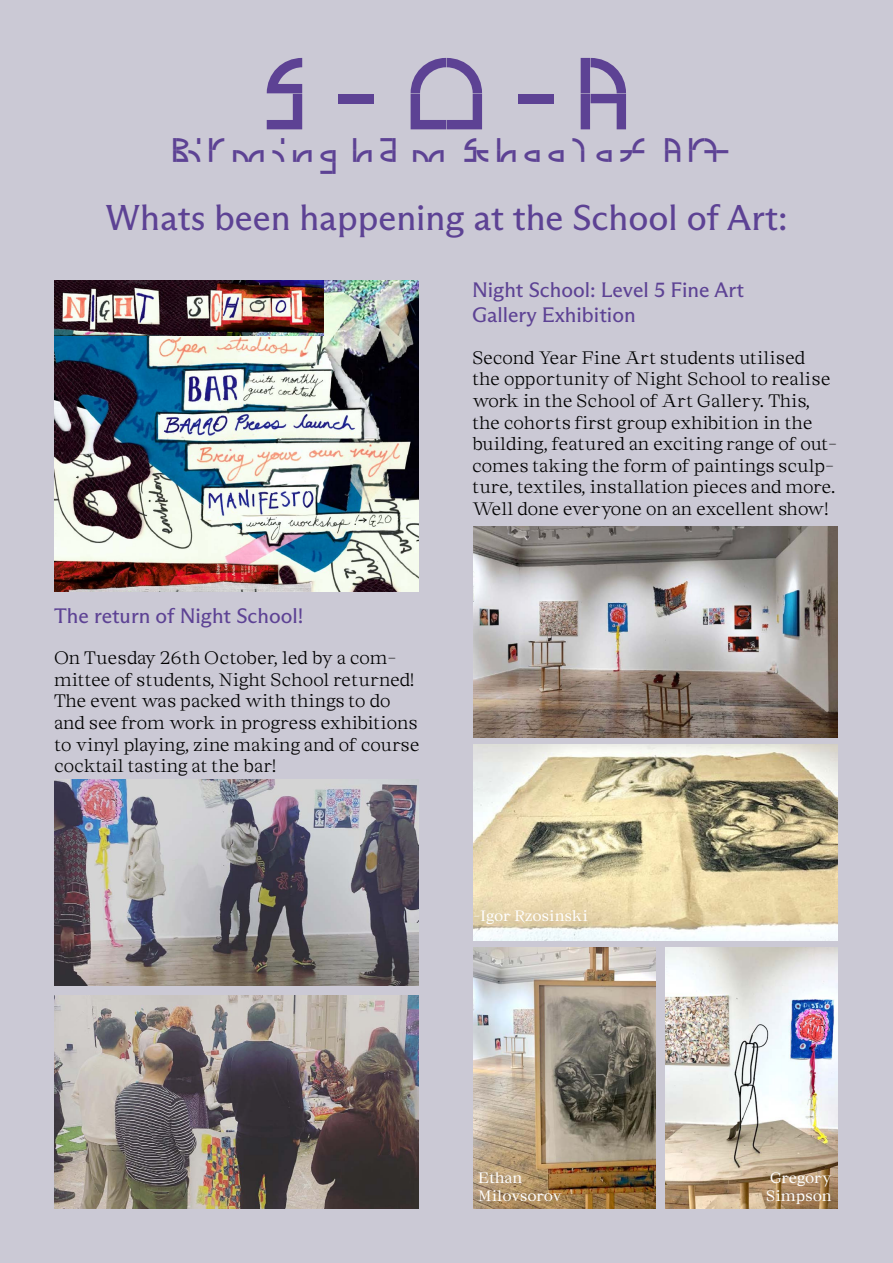
<style>
.page{position:relative;width:893px;height:1263px;background:#cbc9d5}
.page>*{position:absolute;margin:0;border:0;box-sizing:border-box;transform-origin:0 0}
.t1{font:600 108px "ABC Galapagos AB";color:#5d4294}
.t2{font:36px "ABC Arizona Flare";color:#5d4294}
.t3{font:600 36px "ABC Galapagos AB";color:#5d4294}
.t4{font:21px/25.2px "ABC Arizona Flare";color:#5d4294}
.t5{font:300 18px/21.6px "Chapter";letter-spacing:-.03em;color:#000}
.t6{font:15px/18px "Chapter";letter-spacing:-.02em;color:#fff}
</style>
<div class="page">
<img style="left:473px;top:527px;width:365px;height:211px">
<img style="left:54px;top:780px;width:364px;height:205px">
<img style="left:54px;top:995px;width:364px;height:214px">
<img style="left:54px;top:281px;width:364px;height:310px">
<img style="left:473px;top:745px;width:365px;height:195px">
<img style="left:473px;top:947px;width:182px;height:262px">
<img style="left:665px;top:947px;width:173px;height:262px">
<img style="left:54px;top:281px;width:269px;height:54px">
<h1 class="t1" style="left:266px;top:22px;width:361px">S - O -A</h1>
<h2 class="t3" style="left:164px;top:126px;width:566px">Birmingham School of Art</h2>
<h2 class="t2" style="left:105px;top:197px;width:684px">Whats been happening at the School of Art:</h2>
<p class="t4" style="left:54px;top:603px;width:251px">The return of Night School!</p>
<p class="t5" style="left:54px;top:648px;width:367px">On Tuesday 26th October, led by a com&shy;mittee of students, Night School returned!<br>The event was packed with things to do and see from work in progress exhibitions to vinyl playing, zine making and of course cocktail tasting at the bar!</p>
<p class="t4" style="left:472px;top:277px;width:274px">Night School: Level 5 Fine Art<br>Gallery Exhibition</p>
<p class="t5" style="left:472px;top:348px;width:366px">Second Year Fine Art students utilised the opportunity of Night School to realise work in the School of Art Gallery. This, the cohorts first group exhibition in the building, featured an exciting range of out&shy;comes taking the form of paintings sculp&shy;ture, textiles, installation pieces and more.<br>Well done everyone on an excellent show!</p>
<p class="t6" style="left:473px;top:907px;width:117px">-Igor Rzosinski</p>
<p class="t6" style="left:478px;top:1170px;width:86px">Ethan<br>Milovsorov</p>
<p class="t6" style="left:766px;top:1170px;width:68px">Gregory<br>Simpson</p>
</div>
